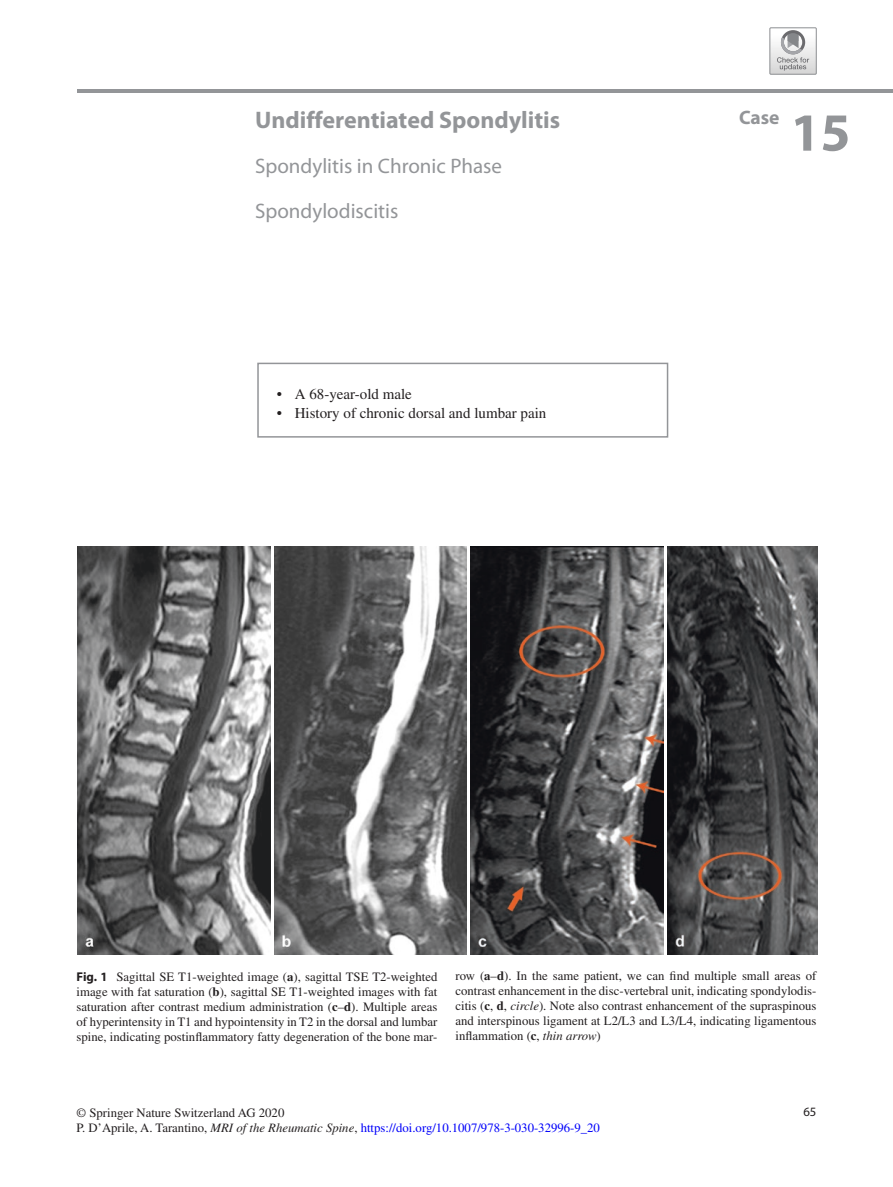
<style>
.page{position:relative;width:893px;height:1187px;background:#fff}
.page>*{position:absolute;margin:0;border:0;box-sizing:border-box;transform-origin:0 0}
.t1{font:700 54px "Lwpwhv Myriad Pro";color:#939598}
.t2{font:700 24px "Lwpwhv Myriad Pro";color:#939598}
.t3{font:21px/45px "Vcphjf Myriad Pro";color:#939598}
.t4{font:700 19.5px "Lwpwhv Myriad Pro";color:#939598}
.t5{font:15px "Bwyyvd Times LT Std";color:#231f20}
.t6{font:12.75px/15px "Bwyyvd Times LT Std";color:#231f20;text-align:justify}
.t7{font:12.75px "Bwyyvd Times LT Std";color:#0000fa}
.t8{font:12.75px "Vcphjf Myriad Pro";color:#231f20}
.s1{font-family:"Lwpwhv Myriad Pro";font-weight:700}
.s2{font-family:"Kfqtky Times LT Std";font-weight:700}
.s3{font-family:"Vhndkr Times LT Std";font-style:italic}
.s4{color:#231f20}
.s5{font-family:"Vhndkr Times LT Std";font-style:italic;color:#231f20}
</style>
<div class="page">
<div style="left:770px;top:28px;width:46px;height:46px;border:1px solid #8c8e91"></div>
<svg style="left:777px;top:30px;width:32px;height:41px"></svg>
<hr style="left:77px;top:89px;width:816px;height:3px;background:#939598">
<img style="left:668px;top:547px;width:149px;height:407px">
<img style="left:471px;top:547px;width:192px;height:407px">
<img style="left:274px;top:547px;width:193px;height:407px">
<img style="left:78px;top:547px;width:192px;height:407px">
<div style="left:257px;top:362px;width:411px;height:75px;border:2px solid #939598"></div>
<h2 class="t2" style="left:255px;top:104px;width:307px">Undifferentiated Spondylitis</h2>
<h3 class="t3" style="left:255px;top:143px;width:248px">Spondylitis in Chronic Phase<br>Spondylodiscitis</h3>
<p class="t5" style="left:277px;top:386px;width:137px">• A 68-year-old male</p>
<p class="t5" style="left:277px;top:405px;width:271px">• History of chronic dorsal and lumbar pain</p>
<h3 class="t4" style="left:739px;top:104px;width:42px">Case</h3>
<h1 class="t1" style="left:790px;top:97px;width:61px">15</h1>
<p class="t6" style="left:77px;top:969px;width:362px"><span class="s1">Fig. 1</span> Sagittal SE T1-weighted image (<span class="s2">a</span>), sagittal TSE T2-weighted image with fat saturation (<span class="s2">b</span>), sagittal SE T1-weighted images with fat saturation after contrast medium administration (<span class="s2">c</span>–<span class="s2">d</span>). Multiple areas of hyperintensity in T1 and hypointensity in T2 in the dorsal and lumbar spine, indicating postinflammatory fatty degeneration of the bone mar-</p>
<p class="t6" style="left:455px;top:968px;width:362px">row (<span class="s2">a</span>–<span class="s2">d</span>). In the same patient, we can find multiple small areas of contrast enhancement in the disc-vertebral unit, indicating spondylodis&shy;citis (<span class="s2">c</span>, <span class="s2">d</span>, <span class="s3">circle</span>). Note also contrast enhancement of the supraspinous and interspinous ligament at L2/L3 and L3/L4, indicating ligamentous inflammation (<span class="s2">c</span>, <span class="s3">thin arrow</span>)</p>
<p class="t6" style="left:77px;top:1104px;width:209px">© Springer Nature Switzerland AG 2020</p>
<p class="t8" style="left:803px;top:1103px;width:14px">65</p>
<p class="t7" style="left:77px;top:1120px;width:525px"><span class="s4">P. D’Aprile, A. Tarantino,</span> <span class="s5">MRI of the Rheumatic Spine</span><span class="s4">,</span> https://doi.org/10.1007/978-3-030-32996-9_20</p>
</div>
